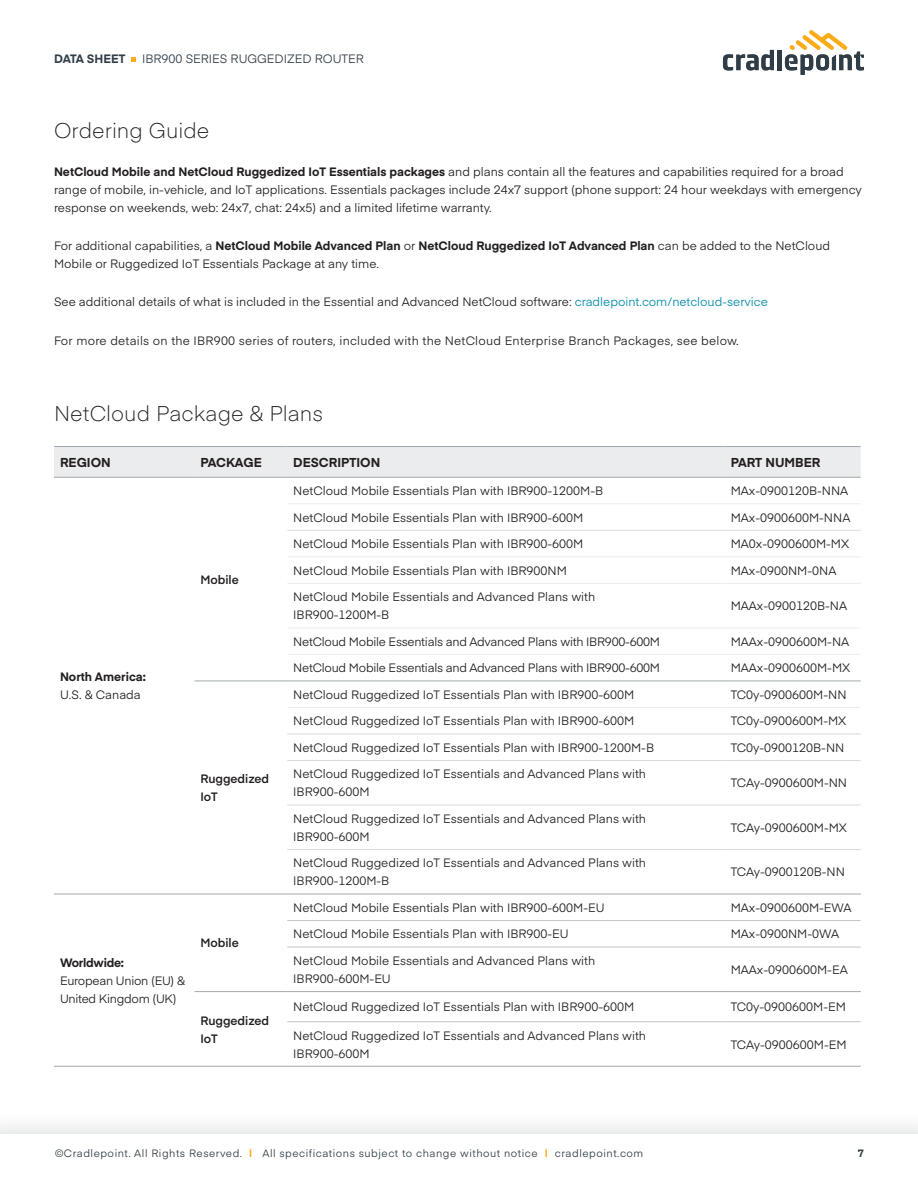
<style>
.page{position:relative;width:918px;height:1188px;background:#fff}
.page>*{position:absolute;margin:0;border:0;box-sizing:border-box;transform-origin:0 0}
.Heading_2{font:300 21px "Eina 01";color:#231f20}
.table_-_subsection{font:700 12.75px "Eina 01";color:#231f20}
.Table_text{font:12px/18px "Eina 01";color:#231f20}
.Body_copy{font:12px/18px "Eina 01";color:#231f20}
.Table_text-2{font:12px "Eina 01";letter-spacing:-.02em;color:#231f20}
.Body_copy-2{font:12px "Eina 01";letter-spacing:.02em;color:#231f20}
.Body_copy-3{font:12px/18px "Eina 01";letter-spacing:-.02em;color:#231f20}
.Table_Bullets_no_das{font:600 12px/18px "Eina 01";color:#231f20}
.t1{font:12px "Eina 01";color:#303d47}
.Body_copy-4{font:700 12px/18px "Eina 01";color:#231f20}
.t2{font:700 12px "Eina 01";color:#303d47}
.t3{font:10.5px "Eina 01";letter-spacing:.05em;color:#303d47}
.t4{font:700 10.5px "Eina 01";color:#303d47}
.s1{font-weight:700}
.s2{color:#008aac}
.s3{font-weight:400}
.s4{font-weight:700;color:#faad19}
</style>
<div class="page">
<div style="left:0;top:1108px;width:918px;height:80px;background:#303d47;opacity:.22"></div>
<div style="left:0;top:1134px;width:918px;height:54px;background:#fff"></div>
<svg style="left:131px;top:57px;width:5px;height:5px"></svg>
<div style="left:54px;top:447px;width:807px;height:30px;background:#ebeced"></div>
<hr style="left:54px;top:1066px;width:140px;height:1px;background:#a2a9ac">
<hr style="left:194px;top:1066px;width:93px;height:1px;background:#a2a9ac">
<hr style="left:287px;top:1066px;width:438px;height:1px;background:#a2a9ac">
<hr style="left:725px;top:1066px;width:136px;height:1px;background:#a2a9ac">
<hr style="left:54px;top:477px;width:140px;height:1px;background:#a2a9ac">
<hr style="left:194px;top:477px;width:93px;height:1px;background:#a2a9ac">
<hr style="left:287px;top:477px;width:438px;height:1px;background:#a2a9ac">
<hr style="left:725px;top:477px;width:136px;height:1px;background:#a2a9ac">
<hr style="left:54px;top:446px;width:140px;height:1px;background:#a2a9ac">
<hr style="left:194px;top:446px;width:93px;height:1px;background:#a2a9ac">
<hr style="left:287px;top:446px;width:438px;height:1px;background:#a2a9ac">
<hr style="left:725px;top:446px;width:136px;height:1px;background:#a2a9ac">
<hr style="left:287px;top:504px;width:438px;height:1px;background:#ebeced">
<hr style="left:725px;top:504px;width:136px;height:1px;background:#ebeced">
<hr style="left:287px;top:707px;width:438px;height:1px;background:#ebeced">
<hr style="left:725px;top:707px;width:136px;height:1px;background:#ebeced">
<hr style="left:287px;top:557px;width:438px;height:1px;background:#ebeced">
<hr style="left:725px;top:557px;width:136px;height:1px;background:#ebeced">
<hr style="left:287px;top:583px;width:438px;height:1px;background:#ebeced">
<hr style="left:725px;top:583px;width:136px;height:1px;background:#ebeced">
<hr style="left:287px;top:628px;width:438px;height:1px;background:#ebeced">
<hr style="left:725px;top:628px;width:136px;height:1px;background:#ebeced">
<hr style="left:287px;top:654px;width:438px;height:1px;background:#ebeced">
<hr style="left:725px;top:654px;width:136px;height:1px;background:#ebeced">
<hr style="left:287px;top:530px;width:438px;height:1px;background:#dddee1">
<hr style="left:725px;top:530px;width:136px;height:1px;background:#dddee1">
<hr style="left:54px;top:894px;width:140px;height:1px;background:#a2a9ac">
<hr style="left:194px;top:894px;width:93px;height:1px;background:#a2a9ac">
<hr style="left:287px;top:894px;width:438px;height:1px;background:#a2a9ac">
<hr style="left:725px;top:894px;width:136px;height:1px;background:#a2a9ac">
<hr style="left:287px;top:734px;width:438px;height:1px;background:#d7d9dc">
<hr style="left:725px;top:734px;width:136px;height:1px;background:#d7d9dc">
<hr style="left:287px;top:760px;width:438px;height:1px;background:#d7d9dc">
<hr style="left:725px;top:760px;width:136px;height:1px;background:#d7d9dc">
<hr style="left:287px;top:805px;width:438px;height:1px;background:#d7d9dc">
<hr style="left:725px;top:805px;width:136px;height:1px;background:#d7d9dc">
<hr style="left:287px;top:849px;width:438px;height:1px;background:#d7d9dc">
<hr style="left:725px;top:849px;width:136px;height:1px;background:#d7d9dc">
<hr style="left:287px;top:920px;width:438px;height:1px;background:#c1c5c8">
<hr style="left:725px;top:920px;width:136px;height:1px;background:#c1c5c8">
<hr style="left:287px;top:947px;width:438px;height:1px;background:#c1c5c8">
<hr style="left:725px;top:947px;width:136px;height:1px;background:#c1c5c8">
<hr style="left:287px;top:1021px;width:438px;height:1px;background:#c1c5c8">
<hr style="left:725px;top:1021px;width:136px;height:1px;background:#c1c5c8">
<hr style="left:194px;top:681px;width:93px;height:1px;background:#a2a9ac">
<hr style="left:287px;top:681px;width:438px;height:1px;background:#a2a9ac">
<hr style="left:725px;top:681px;width:136px;height:1px;background:#a2a9ac">
<hr style="left:194px;top:991px;width:93px;height:1px;background:#a2a9ac">
<hr style="left:287px;top:991px;width:438px;height:1px;background:#a2a9ac">
<hr style="left:725px;top:991px;width:136px;height:1px;background:#a2a9ac">
<svg style="left:723px;top:50px;width:51px;height:20px"></svg>
<hr style="left:778px;top:50px;width:4px;height:20px;background:#303d47">
<svg style="left:785px;top:30px;width:79px;height:45px"></svg>
<p class="t2" style="left:54px;top:50px;width:73px">DATA SHEET</p>
<p class="t1" style="left:142px;top:50px;width:223px">IBR900 SERIES RUGGEDIZED ROUTER</p>
<p class="Heading_2" style="left:54px;top:114px;width:157px">Ordering Guide</p>
<p class="Body_copy" style="left:54px;top:162px;width:809px"><span class="s1">NetCloud Mobile and NetCloud Ruggedized IoT Essentials packages</span> and plans contain all the features and capabilities required for a broad range of mobile, in-vehicle, and IoT applications. Essentials packages include 24x7 support (phone support: 24 hour weekdays with emergency response on weekends, web: 24x7, chat: 24x5) and a limited lifetime warranty.</p>
<p class="Body_copy" style="left:54px;top:236px;width:778px">For additional capabilities, a <span class="s1">NetCloud Mobile Advanced Plan</span> or <span class="s1">NetCloud Ruggedized IoT Advanced Plan</span> can be added to the NetCloud<br>Mobile or Ruggedized IoT Essentials Package at any time.</p>
<p class="Body_copy" style="left:54px;top:292px;width:715px">See additional details of what is included in the Essential and Advanced NetCloud software: <span class="s2">cradlepoint.com/netcloud-service</span></p>
<p class="Body_copy-2" style="left:54px;top:331px;width:686px">For more details on the IBR900 series of routers, included with the NetCloud Enterprise Branch Packages, see below.</p>
<p class="Heading_2" style="left:54px;top:398px;width:271px">NetCloud Package &amp; Plans</p>
<p class="table_-_subsection" style="left:60px;top:453px;width:52px">REGION</p>
<p class="table_-_subsection" style="left:200px;top:453px;width:63px">PACKAGE</p>
<p class="table_-_subsection" style="left:293px;top:453px;width:88px">DESCRIPTION</p>
<p class="table_-_subsection" style="left:731px;top:453px;width:91px">PART NUMBER</p>
<p class="Body_copy-4" style="left:60px;top:667px;width:87px">North America:<br><span class="s3">U.S. &amp; Canada</span></p>
<p class="Table_Bullets_no_das" style="left:200px;top:570px;width:40px">Mobile</p>
<p class="Table_Bullets_no_das" style="left:200px;top:769px;width:70px">Ruggedized<br>IoT</p>
<p class="Body_copy-3" style="left:60px;top:953px;width:127px"><span class="s1">Worldwide:<br></span>European Union (EU) &amp;<br>United Kingdom (UK)</p>
<p class="Table_Bullets_no_das" style="left:200px;top:933px;width:40px">Mobile</p>
<p class="Table_Bullets_no_das" style="left:200px;top:1011px;width:70px">Ruggedized<br>IoT</p>
<p class="Table_text" style="left:293px;top:481px;width:312px">NetCloud Mobile Essentials Plan with IBR900-1200M-B</p>
<p class="Table_text" style="left:731px;top:481px;width:119px">MAx-0900120B-NNA</p>
<p class="Table_text" style="left:293px;top:508px;width:292px">NetCloud Mobile Essentials Plan with IBR900-600M</p>
<p class="Table_text" style="left:731px;top:508px;width:121px">MAx-0900600M-NNA</p>
<p class="Table_text" style="left:293px;top:534px;width:292px">NetCloud Mobile Essentials Plan with IBR900-600M</p>
<p class="Table_text" style="left:731px;top:534px;width:120px">MA0x-0900600M-MX</p>
<p class="Table_text" style="left:293px;top:561px;width:275px">NetCloud Mobile Essentials Plan with IBR900NM</p>
<p class="Table_text" style="left:731px;top:561px;width:107px">MAx-0900NM-0NA</p>
<p class="Table_text" style="left:293px;top:587px;width:304px">NetCloud Mobile Essentials and Advanced Plans with<br>IBR900-1200M-B</p>
<p class="Table_text" style="left:731px;top:596px;width:118px">MAAx-0900120B-NA</p>
<p class="Table_text-2" style="left:293px;top:633px;width:368px">NetCloud Mobile Essentials and Advanced Plans with IBR900-600M</p>
<p class="Table_text" style="left:731px;top:632px;width:120px">MAAx-0900600M-NA</p>
<p class="Table_text-2" style="left:293px;top:659px;width:368px">NetCloud Mobile Essentials and Advanced Plans with IBR900-600M</p>
<p class="Table_text" style="left:731px;top:658px;width:121px">MAAx-0900600M-MX</p>
<p class="Table_text" style="left:293px;top:685px;width:343px">NetCloud Ruggedized IoT Essentials Plan with IBR900-600M</p>
<p class="Table_text" style="left:731px;top:685px;width:117px">TC0y-0900600M-NN</p>
<p class="Table_text" style="left:293px;top:711px;width:343px">NetCloud Ruggedized IoT Essentials Plan with IBR900-600M</p>
<p class="Table_text" style="left:731px;top:711px;width:117px">TC0y-0900600M-MX</p>
<p class="Table_text" style="left:293px;top:738px;width:362px">NetCloud Ruggedized IoT Essentials Plan with IBR900-1200M-B</p>
<p class="Table_text" style="left:731px;top:738px;width:115px">TC0y-0900120B-NN</p>
<p class="Table_text" style="left:293px;top:764px;width:354px">NetCloud Ruggedized IoT Essentials and Advanced Plans with<br>IBR900-600M</p>
<p class="Table_text" style="left:731px;top:773px;width:118px">TCAy-0900600M-NN</p>
<p class="Table_text" style="left:293px;top:809px;width:354px">NetCloud Ruggedized IoT Essentials and Advanced Plans with<br>IBR900-600M</p>
<p class="Table_text" style="left:731px;top:818px;width:118px">TCAy-0900600M-MX</p>
<p class="Table_text" style="left:293px;top:853px;width:354px">NetCloud Ruggedized IoT Essentials and Advanced Plans with<br>IBR900-1200M-B</p>
<p class="Table_text" style="left:731px;top:862px;width:116px">TCAy-0900120B-NN</p>
<p class="Table_text" style="left:293px;top:898px;width:313px">NetCloud Mobile Essentials Plan with IBR900-600M-EU</p>
<p class="Table_text" style="left:731px;top:898px;width:123px">MAx-0900600M-EWA</p>
<p class="Table_text" style="left:293px;top:924px;width:277px">NetCloud Mobile Essentials Plan with IBR900-EU</p>
<p class="Table_text" style="left:731px;top:924px;width:110px">MAx-0900NM-0WA</p>
<p class="Table_text" style="left:293px;top:951px;width:304px">NetCloud Mobile Essentials and Advanced Plans with<br>IBR900-600M-EU</p>
<p class="Table_text" style="left:731px;top:960px;width:119px">MAAx-0900600M-EA</p>
<p class="Table_text" style="left:293px;top:997px;width:343px">NetCloud Ruggedized IoT Essentials Plan with IBR900-600M</p>
<p class="Table_text" style="left:731px;top:997px;width:117px">TC0y-0900600M-EM</p>
<p class="Table_text" style="left:293px;top:1026px;width:354px">NetCloud Ruggedized IoT Essentials and Advanced Plans with<br>IBR900-600M</p>
<p class="Table_text" style="left:731px;top:1035px;width:117px">TCAy-0900600M-EM</p>
<p class="t3" style="left:55px;top:1146px;width:590px">©Cradlepoint. All Rights Reserved. <span class="s4">|</span> All specifications subject to change without notice <span class="s4">|</span> cradlepoint.com</p>
<p class="t4" style="left:858px;top:1146px;width:8px">7</p>
</div>
